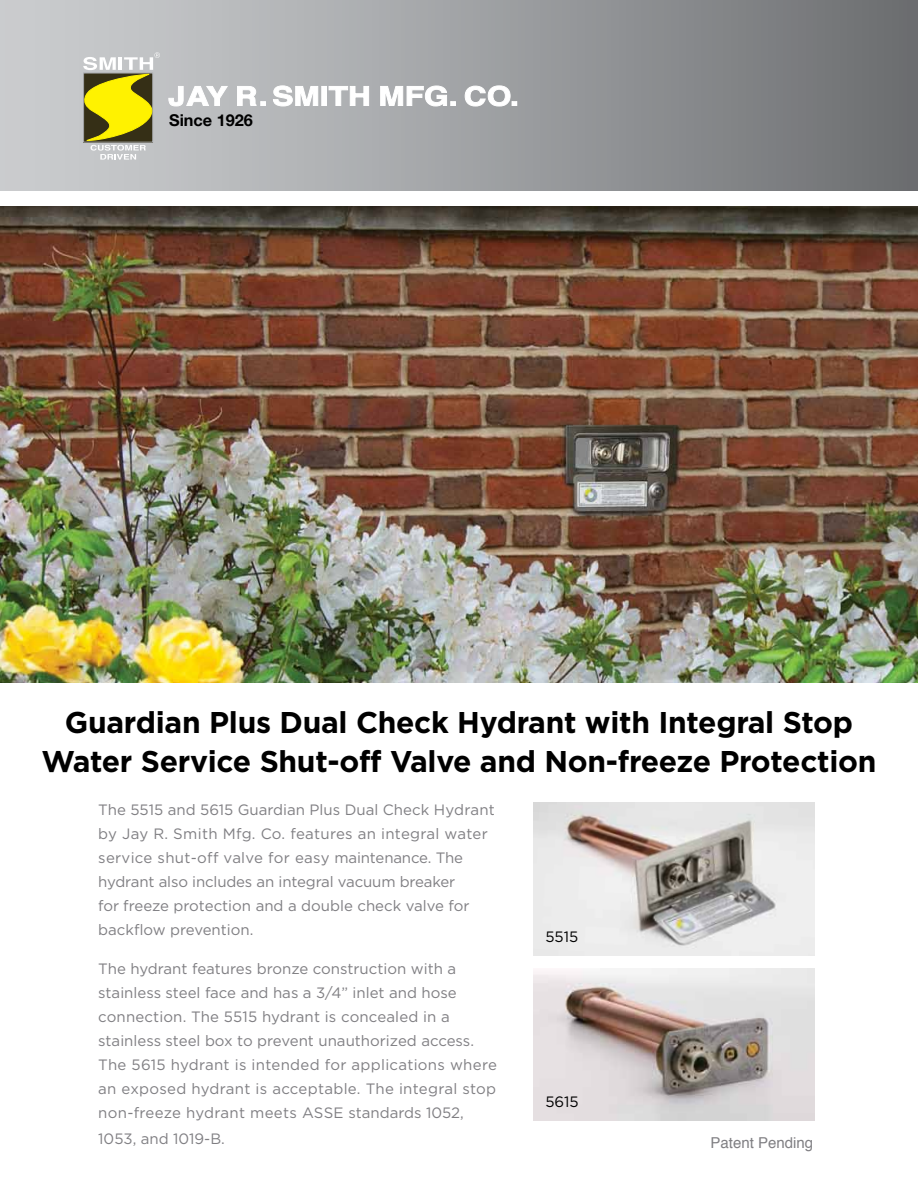
<style>
.page{position:relative;width:918px;height:1188px;background:#fff}
.page>*{position:absolute;margin:0;border:0;box-sizing:border-box;transform-origin:0 0}
.t1{font:700 30px/39px "Gotham";letter-spacing:-.01em;color:#000;text-align:center}
.t2{font:700 16.35px "Helvetica Neue";color:#000}
.t3{font:15px/24px "Gotham";color:#807f83}
.t4{font:15px "Helvetica";color:#807f83}
.t5{font:15px "Gotham";color:#000}
.t6{font:700 14.1px "Helvetica Neue";color:#000}
</style>
<div class="page">
<div style="left:0;top:0;width:918px;height:190px;background:linear-gradient(to right,#d1d3d5,#6f7173)"></div>
<svg style="left:168px;top:85px;width:61px;height:22px"></svg>
<svg style="left:237px;top:85px;width:29px;height:28px"></svg>
<svg style="left:272px;top:82px;width:47px;height:25px"></svg>
<hr style="left:322px;top:86px;width:4px;height:19px;background:#fff">
<div style="left:321px;top:86px;width:6px;height:20px;border:1px solid #fff"></div>
<svg style="left:328px;top:85px;width:42px;height:21px"></svg>
<svg style="left:380px;top:82px;width:76px;height:25px"></svg>
<svg style="left:464px;top:85px;width:53px;height:22px"></svg>
<svg style="left:77px;top:52px;width:83px;height:108px;background:#b9b467"></svg>
<img style="left:533px;top:803px;width:281px;height:153px">
<img style="left:0;top:207px;width:918px;height:476px">
<img style="left:533px;top:968px;width:281px;height:152px">
<p class="t6" style="left:169px;top:102px;width:74px">Since 1926</p>
<p class="t2" style="left:169px;top:110px;width:85px">Since 1926</p>
<h1 class="t1" style="left:42px;top:702px;width:836px">Guardian Plus Dual Check Hydrant with Integral Stop<br>Water Service Shut-off Valve and Non-freeze Protection</h1>
<p class="t3" style="left:98px;top:798px;width:398px">The 5515 and 5615 Guardian Plus Dual Check Hydrant by Jay R. Smith Mfg. Co. features an integral water service shut-off valve for easy maintenance. The hydrant also includes an integral vacuum breaker<br>for freeze protection and a double check valve for backflow prevention.</p>
<p class="t3" style="left:98px;top:957px;width:400px">The hydrant features bronze construction with a stainless steel face and has a 3/4” inlet and hose connection. The 5515 hydrant is concealed in a stainless steel box to prevent unauthorized access.<br>The 5615 hydrant is intended for applications where an exposed hydrant is acceptable. The integral stop non-freeze hydrant meets ASSE standards 1052,</p>
<p class="t3" style="left:98px;top:1126px;width:128px">1053, and 1019-B.</p>
<p class="t5" style="left:545px;top:929px;width:34px">5515</p>
<p class="t5" style="left:545px;top:1094px;width:35px">5615</p>
<p class="t4" style="left:711px;top:1131px;width:104px">Patent Pending</p>
</div>
